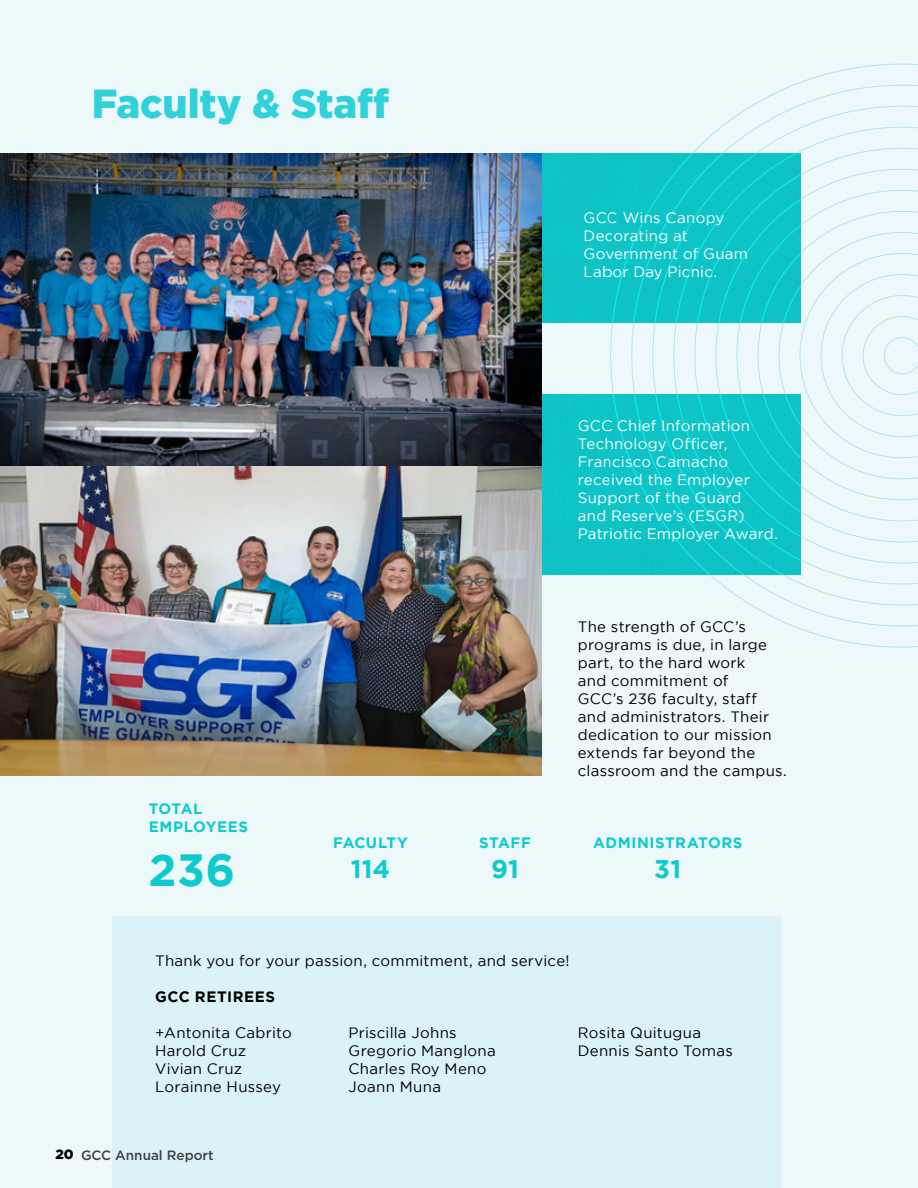
<style>
.page{position:relative;width:918px;height:1188px;background:#edf8fb}
.page>*{position:absolute;margin:0;border:0;box-sizing:border-box;transform-origin:0 0}
.t1{font:700 45px "Gotham";color:#0fcacd}
.t2{font:900 40.5px "Gotham";color:#30d1d9}
.t3{font:700 25.5px "Gotham";color:#0fcacd}
.t4{font:15px/18px "Gotham";letter-spacing:.02em;color:#000}
.t5{font:15px/18px "Gotham";letter-spacing:.015em;color:#fff}
.t6{font:700 15px/18px "Gotham";letter-spacing:.035em;color:#0fcacd}
.t7{font:700 15px "Gotham";letter-spacing:.04em;color:#000}
.t8{font:700 15px "Gotham";letter-spacing:.01em;color:#0fcacd}
.t9{font:500 13.5px "Gotham";color:#414042}
.s1{font-weight:900;color:#000}
</style>
<div class="page">
<div style="left:112px;top:916px;width:669px;height:272px;background:#dbf3f8"></div>
<div style="left:542px;top:154px;width:68px;height:169px;background:#0ec3c6"></div>
<div style="left:542px;top:394px;width:68px;height:180px;background:#0ec4c7"></div>
<img style="left:0;top:154px;width:542px;height:622px">
<svg style="left:610px;top:64px;width:308px;height:584px"></svg>
<svg style="left:631px;top:85px;width:287px;height:542px"></svg>
<svg style="left:652px;top:106px;width:266px;height:500px"></svg>
<svg style="left:673px;top:127px;width:245px;height:458px"></svg>
<svg style="left:694px;top:148px;width:224px;height:415px"></svg>
<svg style="left:715px;top:169px;width:203px;height:373px"></svg>
<svg style="left:736px;top:190px;width:182px;height:331px"></svg>
<svg style="left:758px;top:211px;width:160px;height:289px"></svg>
<svg style="left:779px;top:232px;width:139px;height:247px"></svg>
<h2 class="t2" style="left:92px;top:81px;width:299px">Faculty &amp; Staff</h2>
<p class="t5" style="left:584px;top:209px;width:166px">GCC Wins Canopy<br>Decorating at<br>Government of Guam<br>Labor Day Picnic.</p>
<p class="t5" style="left:578px;top:416px;width:202px">GCC Chief Information<br>Technology Officer,<br>Francisco Camacho received the Employer<br>Support of the Guard<br>and Reserve’s (ESGR)<br>Patriotic Employer Award.</p>
<p class="t6" style="left:149px;top:799px;width:101px">TOTAL<br>EMPLOYEES</p>
<h1 class="t1" style="left:149px;top:844px;width:88px">236</h1>
<p class="t8" style="left:333px;top:834px;width:76px">FACULTY</p>
<h3 class="t3" style="left:351px;top:855px;width:41px">114</h3>
<p class="t6" style="left:479px;top:833px;width:53px">STAFF</p>
<h3 class="t3" style="left:491px;top:855px;width:29px">91</h3>
<p class="t4" style="left:578px;top:617px;width:211px">The strength of GCC’s programs is due, in large part, to the hard work<br>and commitment of<br>GCC’s 236 faculty, staff and administrators. Their dedication to our mission extends far beyond the classroom and the campus.</p>
<p class="t6" style="left:593px;top:833px;width:151px">ADMINISTRATORS</p>
<h3 class="t3" style="left:654px;top:855px;width:28px">31</h3>
<p class="t4" style="left:155px;top:951px;width:416px">Thank you for your passion, commitment, and service!</p>
<p class="t7" style="left:155px;top:988px;width:121px">GCC RETIREES</p>
<p class="t4" style="left:155px;top:1023px;width:138px">+Antonita Cabrito<br>Harold Cruz<br>Vivian Cruz<br>Lorainne Hussey</p>
<p class="t4" style="left:349px;top:1023px;width:149px">Priscilla Johns<br>Gregorio Manglona<br>Charles Roy Meno<br>Joann Muna</p>
<p class="t4" style="left:578px;top:1023px;width:157px">Rosita Quitugua<br>Dennis Santo Tomas</p>
<p class="t9" style="left:55px;top:1146px;width:160px"><span class="s1">20</span> GCC Annual Report</p>
</div>
